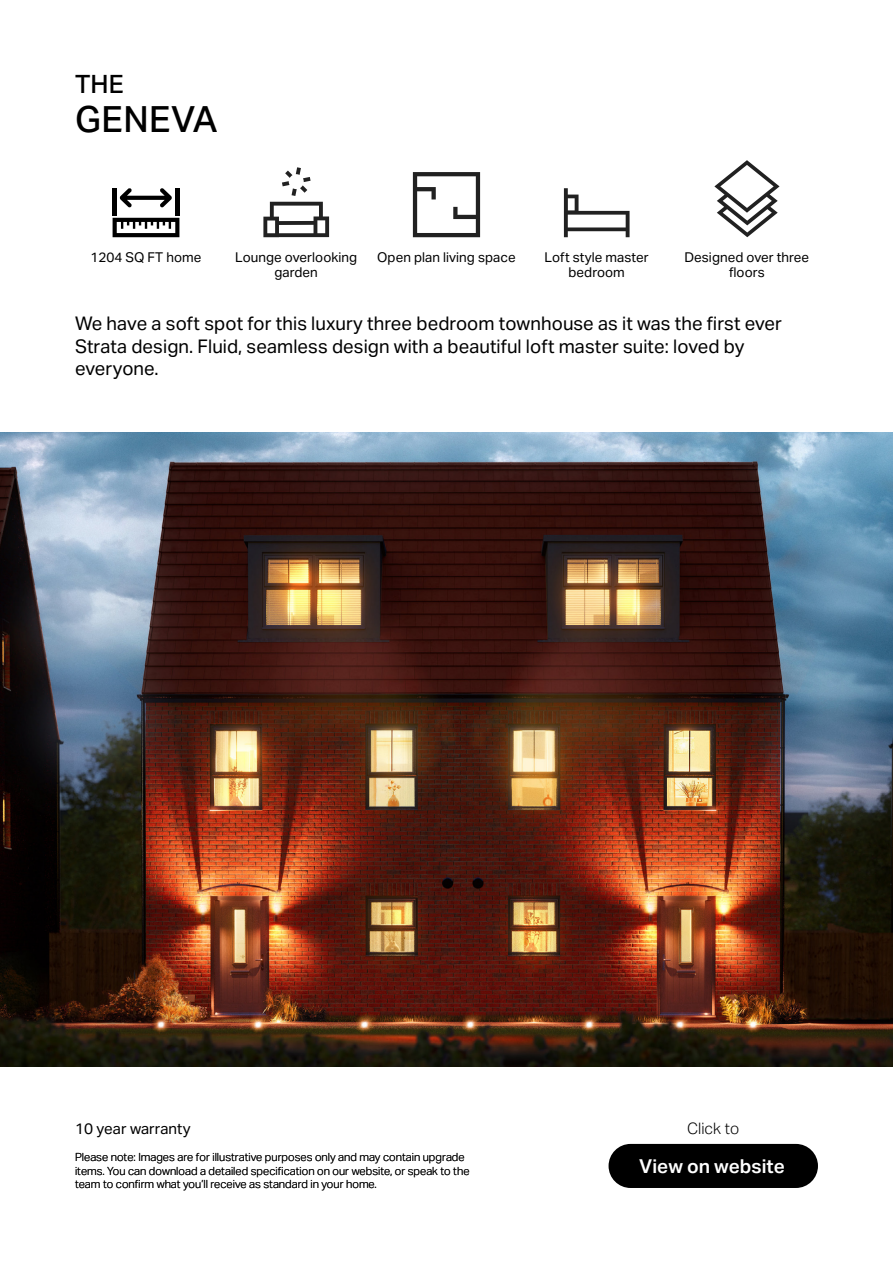
<style>
.page{position:relative;width:893px;height:1263px;background:#fff}
.page>*{position:absolute;margin:0;border:0;box-sizing:border-box;transform-origin:0 0}
.t1{font:500 36px "Aktiv Grotesk";letter-spacing:.01em;color:#000}
.t2{font:500 25.2px "Aktiv Grotesk";color:#000}
.t3{font:600 19.2px "Aktiv Grotesk";color:#fff}
.t4{font:18.75px/22.5px "Aktiv Grotesk";color:#000}
.t5{font:300 15.75px "Aktiv Grotesk";color:#000}
.t6{font:15.3px "Aktiv Grotesk";color:#000}
.t7{font:13.5px/15px "Aktiv Grotesk";color:#000;text-align:center}
.t8{font:300 11.25px/13.5px "Aktiv Grotesk";color:#000}
</style>
<div class="page">
<img style="left:0;top:432px;width:893px;height:634px">
<div style="left:609px;top:1144px;width:209px;height:44px;background:#000;border-radius:22px"></div>
<svg style="left:113px;top:218px;width:66px;height:19px"></svg>
<hr style="left:175px;top:189px;width:4px;height:27px;background:#000">
<hr style="left:113px;top:189px;width:4px;height:27px;background:#000">
<svg style="left:120px;top:188px;width:52px;height:19px"></svg>
<svg style="left:263px;top:202px;width:66px;height:35px"></svg>
<svg style="left:282px;top:167px;width:29px;height:29px"></svg>
<svg style="left:413px;top:172px;width:67px;height:65px"></svg>
<svg style="left:564px;top:188px;width:66px;height:49px"></svg>
<svg style="left:714px;top:160px;width:65px;height:77px"></svg>
<h2 class="t2" style="left:75px;top:70px;width:50px">THE</h2>
<h1 class="t1" style="left:75px;top:99px;width:144px">GENEVA</h1>
<p class="t7" style="left:90px;top:250px;width:113px">1204 SQ FT home</p>
<p class="t7" style="left:377px;top:250px;width:140px">Open plan living space</p>
<p class="t7" style="left:685px;top:250px;width:126px">Designed over three floors</p>
<p class="t7" style="left:545px;top:250px;width:106px">Loft style master bedroom</p>
<p class="t7" style="left:235px;top:250px;width:124px">Lounge overlooking garden</p>
<h3 class="t4" style="left:75px;top:313px;width:709px">We have a soft spot for this luxury three bedroom townhouse as it was the first ever<br>Strata design. Fluid, seamless design with a beautiful loft master suite: loved by everyone.</h3>
<h3 class="t6" style="left:75px;top:1119px;width:117px">10 year warranty</h3>
<h3 class="t5" style="left:687px;top:1119px;width:54px">Click to</h3>
<p class="t8" style="left:75px;top:1150px;width:396px">Please note: Images are for illustrative purposes only and may contain upgrade items. You can download a detailed specification on our website, or speak to the team to confirm what you’ll receive as standard in your home.</p>
<h3 class="t3" style="left:639px;top:1155px;width:147px">View on website</h3>
</div>
